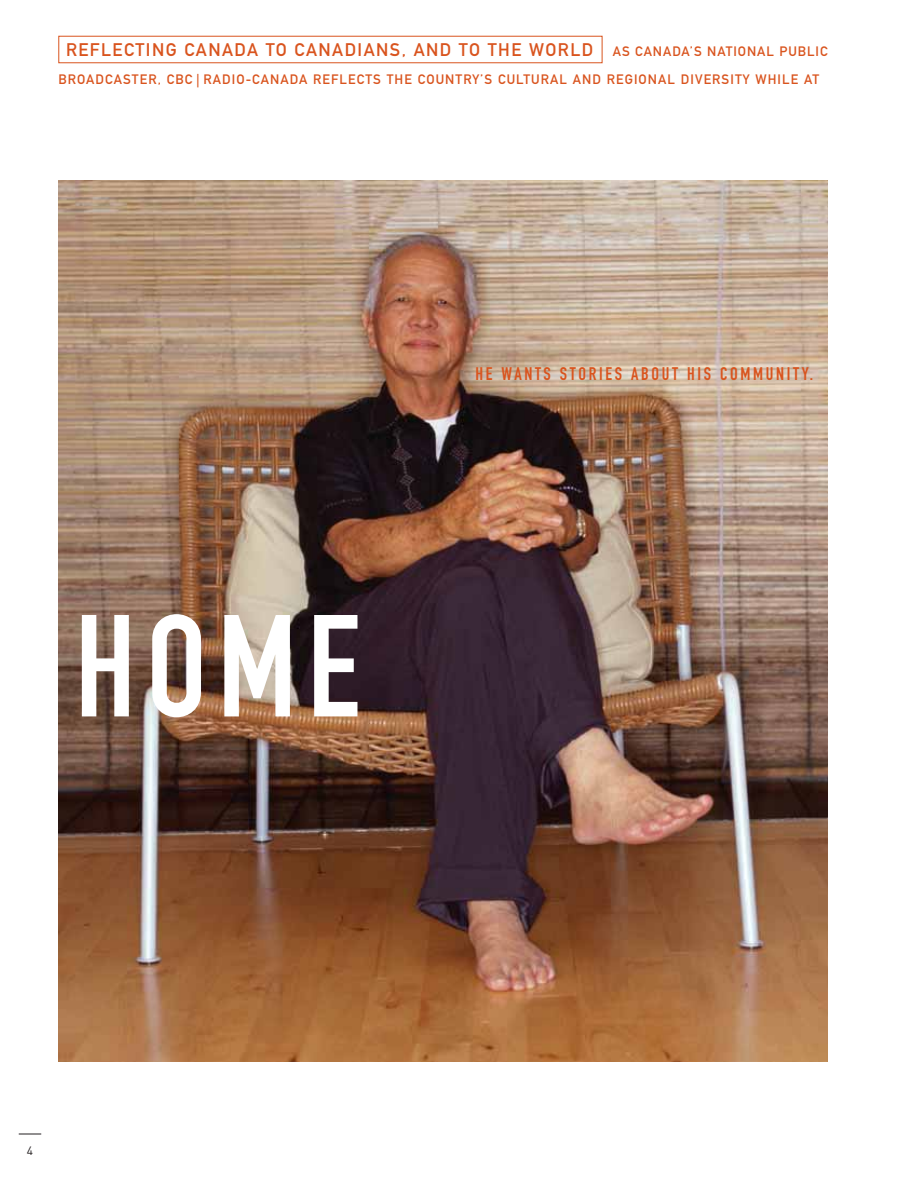
<style>
.page{position:relative;width:918px;height:1188px;background:#fff}
.page>*{position:absolute;margin:0;border:0;box-sizing:border-box;transform-origin:0 0}
.t1{font:142.5px "DIN Engschrift";color:#fff}
.t2{font:18px "DIN Mittelschrift";letter-spacing:.08em;color:#d9541e}
.t3{font:18px "DIN Engschrift";letter-spacing:.15em;color:#d9541e}
.t4{font:13.5px "DIN Mittelschrift";letter-spacing:.08em;color:#d9541e}
.t5{font:12px "DIN";color:#231f20}
.s1{font-size:13.5px}
</style>
<div class="page">
<svg style="left:19px;top:1134px;width:22px;height:1px"></svg>
<img style="left:58px;top:180px;width:770px;height:882px">
<h2 class="t2" style="left:66px;top:43px;width:763px">REFLECTING CANADA TO CANADIANS, AND TO THE WORLD <span class="s1">AS CANADA’S NATIONAL PUBLIC</span></h2>
<p class="t4" style="left:58px;top:74px;width:762px">BROADCASTER, CBC | RADIO-CANADA REFLECTS THE COUNTRY’S CULTURAL AND REGIONAL DIVERSITY WHILE AT</p>
<h1 class="t1" style="left:75px;top:615px;width:287px">HOME</h1>
<h2 class="t3" style="left:476px;top:367px;width:339px">HE WANTS STORIES ABOUT HIS COMMUNITY.</h2>
<p class="t5" style="left:27px;top:1146px;width:8px">4</p>
</div>
